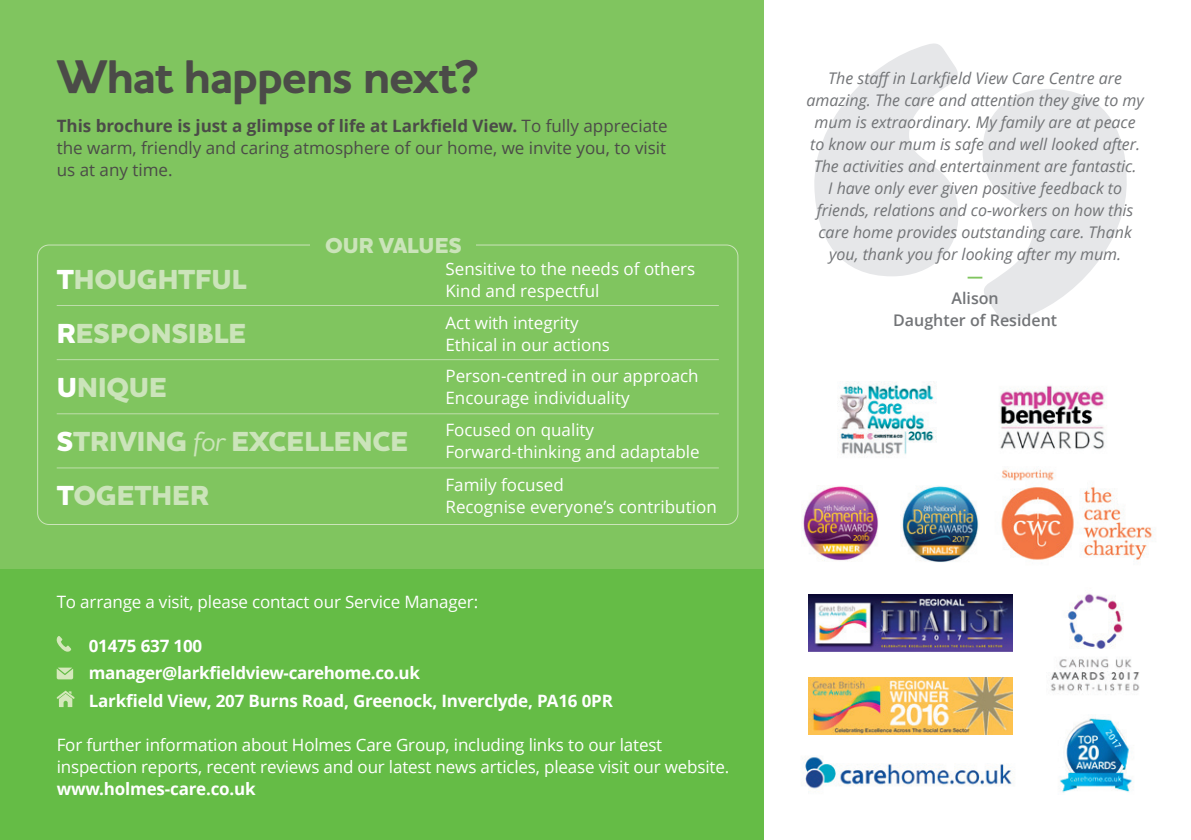
<style>
.page{position:relative;width:1191px;height:840px;background:#fff}
.page>*{position:absolute;margin:0;border:0;box-sizing:border-box;transform-origin:0 0}
.t1{font:700 48px "Houschka Pro";letter-spacing:-.03em;color:#4b4b48}
.t2{font:800 28px/54px "Houschka Pro";letter-spacing:-.005em;color:#cbe4ba}
.t3{font:800 22px "Houschka Pro";letter-spacing:-.005em;color:#cbe4ba}
.t4{font:17px/22px "Open Sans";color:#fff}
.t5{font:17px/22px "Open Sans";color:#4b4b48;text-align:justify}
.t6{font:700 17px/27.6px "Open Sans";letter-spacing:-.01em;color:#fff}
.t7{font:italic 16px/22px "Open Sans";color:#727477;text-align:center}
.t8{font:600 16px/22px "Open Sans";color:#727477;text-align:center}
.t9{font:700 16px "Open Sans";color:#80c55f}
.s1{font-weight:700}
.s2{color:#fff}
.s3{font-weight:500;font-style:italic}
</style>
<div class="page">
<div style="left:0;top:0;width:763px;height:839px;background:#80c55f"></div>
<div style="left:0;top:569px;width:763px;height:270px;background:#65bc46"></div>
<svg style="left:814px;top:43px;width:144px;height:233px"></svg>
<svg style="left:982px;top:89px;width:145px;height:233px"></svg>
<svg style="left:57px;top:636px;width:14px;height:15px"></svg>
<svg style="left:57px;top:667px;width:16px;height:12px"></svg>
<svg style="left:57px;top:690px;width:18px;height:16px"></svg>
<img style="left:803px;top:757px;width:209px;height:32px">
<img style="left:803px;top:486px;width:75px;height:75px">
<img style="left:808px;top:677px;width:204px;height:57px">
<img style="left:837px;top:381px;width:99px;height:74px">
<img style="left:1050px;top:593px;width:90px;height:99px">
<img style="left:900px;top:486px;width:79px;height:75px">
<img style="left:999px;top:385px;width:107px;height:65px">
<img style="left:808px;top:594px;width:204px;height:57px">
<img style="left:1060px;top:715px;width:72px;height:78px">
<img style="left:1001px;top:469px;width:151px;height:91px">
<hr style="left:57px;top:305px;width:662px;height:1px;background:#bedeab">
<hr style="left:57px;top:359px;width:662px;height:1px;background:#bedeab">
<hr style="left:57px;top:413px;width:662px;height:1px;background:#bedeab">
<hr style="left:57px;top:467px;width:662px;height:1px;background:#bedeab">
<h1 class="t1" style="left:57px;top:46px;width:424px">What happens next?</h1>
<p class="t5" style="left:57px;top:115px;width:612px"><span class="s1">This brochure is just a glimpse of life at Larkfield View.</span> To fully appreciate the warm, friendly and caring atmosphere of our home, we invite you, to visit us at any time.</p>
<p class="t3" style="left:325px;top:231px;width:138px">OUR VALUES</p>
<h2 class="t2" style="left:57px;top:253px;width:353px"><span class="s2">T</span>HOUGHTFUL<br><span class="s2">R</span>ESPONSIBLE<br><span class="s2">U</span>NIQUE<br><span class="s2">S</span>TRIVING <span class="s3">for</span> EXCELLENCE<br><span class="s2">T</span>OGETHER</h2>
<p class="t4" style="left:445px;top:257px;width:251px">Sensitive to the needs of others<br>Kind and respectful</p>
<p class="t4" style="left:445px;top:311px;width:166px">Act with integrity<br>Ethical in our actions</p>
<p class="t4" style="left:445px;top:364px;width:255px">Person-centred in our approach<br>Encourage individuality</p>
<p class="t4" style="left:445px;top:418px;width:256px">Focused on quality<br>Forward-thinking and adaptable</p>
<p class="t4" style="left:445px;top:473px;width:273px">Family focused<br>Recognise everyone’s contribution</p>
<p class="t4" style="left:57px;top:589px;width:423px">To arrange a visit, please contact our Service Manager:</p>
<p class="t6" style="left:89px;top:631px;width:526px">01475 637 100<br>manager@larkfieldview-carehome.co.uk<br>Larkfield View, 207 Burns Road, Greenock, Inverclyde, PA16 0PR</p>
<p class="t4" style="left:57px;top:733px;width:674px">For further information about Holmes Care Group, including links to our latest inspection reports, recent reviews and our latest news articles, please visit our website.</p>
<p class="t6" style="left:57px;top:774px;width:201px">www.holmes-care.co.uk</p>
<p class="t7" style="left:806px;top:67px;width:339px">The staffin Larkfield View Care Centre are amazing. The care and attention they give to my mum is extraordinary. My family are at peace to know our mum is safe and well looked after.<br>The activities and entertainment are fantastic.<br>I have only ever given positive feedback to friends, relations and co-workers on how this care home provides outstanding care. Thank you, thank you for looking after my mum.</p>
<p class="t9" style="left:967px;top:265px;width:17px">—</p>
<p class="t8" style="left:893px;top:287px;width:165px">Alison<br>Daughter of Resident</p>
</div>
